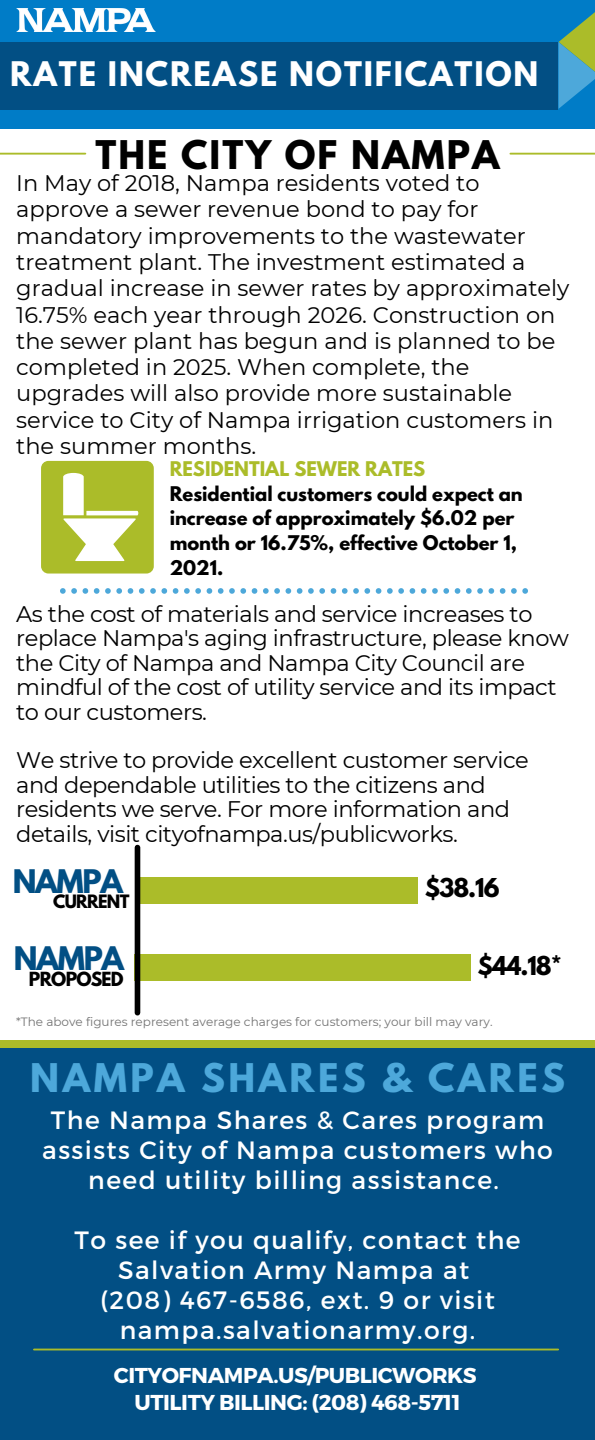
<style>
.page{position:relative;width:595px;height:1440px;background:#fff}
.page>*{position:absolute;margin:0;border:0;box-sizing:border-box;transform-origin:0 0}
.t1{font:700 35px "League Spartan";letter-spacing:.1em;color:#4da8da}
.t2{font:700 35px "League Spartan";letter-spacing:.06em;color:#000}
.t3{font:700 30px "League Spartan";letter-spacing:.06em;color:#fff}
.t4{font:700 28.75px "League Spartan";letter-spacing:-.045em;color:#024f84}
.t5{font:25px/30px "Montserrat";letter-spacing:.06em;color:#fff;text-align:center}
.t6{font:700 23px "League Spartan";letter-spacing:-.045em;color:#000}
.t7{font:22.5px/26.2px "Montserrat";color:#000}
.t8{font:22.5px/24.5px "Montserrat";letter-spacing:-.02em;color:#000}
.t9{font:700 21.5px "Montserrat";letter-spacing:-.02em;color:#fff}
.t10{font:700 18px/24.8px "League Spartan";color:#000}
.t11{font:700 18px "League Spartan";color:#abbc29}
.t12{font:700 17.25px "League Spartan";letter-spacing:-.045em;color:#000}
.t13{font:700 16.25px "League Spartan";letter-spacing:-.045em;color:#000}
.t14{font:12px "Montserrat";color:#737373}
</style>
<div class="page">
<div style="left:0;top:0;width:594px;height:129px;background:#007cc7"></div>
<div style="left:0;top:42px;width:557px;height:67px;background:#024f84"></div>
<svg style="left:558px;top:13px;width:36px;height:96px"></svg>
<div style="left:41px;top:461px;width:113px;height:113px;background:#abbc29;border-radius:7px"></div>
<svg style="left:63px;top:473px;width:75px;height:88px"></svg>
<hr style="left:0;top:153px;width:85px;height:2px;background:#abbc29">
<hr style="left:510px;top:153px;width:84px;height:2px;background:#abbc29">
<div style="left:140px;top:877px;width:278px;height:27px;background:#abbc29"></div>
<div style="left:135px;top:955px;width:335px;height:26px;background:#abbc29"></div>
<div style="left:135px;top:848px;width:5px;height:165px;background:#000"></div>
<img style="left:17px;top:9px;width:138px;height:22px">
<svg style="left:60px;top:588px;width:467px;height:6px"></svg>
<div style="left:0;top:1047px;width:594px;height:393px;background:#024f84"></div>
<div style="left:0;top:1040px;width:594px;height:7px;background:#abbc29"></div>
<hr style="left:34px;top:1349px;width:524px;height:1px;background:#abbc29">
<p class="t3" style="left:10px;top:59px;width:529px">RATE INCREASE NOTIFICATION</p>
<p class="t2" style="left:95px;top:137px;width:405px">THE CITY OF NAMPA</p>
<p class="t7" style="left:16px;top:170px;width:554px">In May of 2018, Nampa residents voted to approve a sewer revenue bond to pay for mandatory improvements to the wastewater treatment plant. The investment estimated a gradual increase in sewer rates by approximately 16.75% each year through 2026. Construction on the sewer plant has begun and is planned to be completed in 2025. When complete, the upgrades will also provide more sustainable service to City of Nampa irrigation customers in the summer months.</p>
<p class="t11" style="left:170px;top:460px;width:257px">RESIDENTIAL SEWER RATES</p>
<p class="t10" style="left:170px;top:483px;width:354px">Residential customers could expect an increase of approximately $6.02 per month or 16.75%, effective October 1,<br>2021.</p>
<p class="t8" style="left:16px;top:602px;width:554px">As the cost of materials and service increases to replace Nampa's aging infrastructure, please know the City of Nampa and Nampa City Council are mindful of the cost of utility service and its impact to our customers.</p>
<p class="t8" style="left:16px;top:748px;width:514px">We strive to provide excellent customer service and dependable utilities to the citizens and residents we serve. For more information and details, visit cityofnampa.us/publicworks.</p>
<p class="t4" style="left:13px;top:868px;width:112px">NAMPA</p>
<p class="t13" style="left:53px;top:894px;width:78px">CURRENT</p>
<p class="t4" style="left:14px;top:944px;width:112px">NAMPA</p>
<p class="t12" style="left:29px;top:971px;width:96px">PROPOSED</p>
<p class="t6" style="left:424px;top:876px;width:76px">$38.16</p>
<p class="t6" style="left:477px;top:954px;width:86px">$44.18*</p>
<p class="t14" style="left:16px;top:1015px;width:477px">*The above figures represent average charges for customers; your bill may vary.</p>
<p class="t1" style="left:30px;top:1061px;width:536px">NAMPA SHARES &amp; CARES</p>
<p class="t5" style="left:42px;top:1103px;width:512px">The Nampa Shares &amp; Cares program assists City of Nampa customers who need utility billing assistance.</p>
<p class="t5" style="left:74px;top:1224px;width:447px">To see if you qualify, contact the<br>Salvation Army Nampa at</p>
<p class="t5" style="left:100px;top:1284px;width:396px">(208) 467-6586, ext. 9 or visit nampa.salvationarmy.org.</p>
<p class="t9" style="left:114px;top:1361px;width:364px">CITYOFNAMPA.US/PUBLICWORKS</p>
<p class="t9" style="left:134px;top:1388px;width:327px">UTILITY BILLING: (208) 468-5711</p>
</div>
